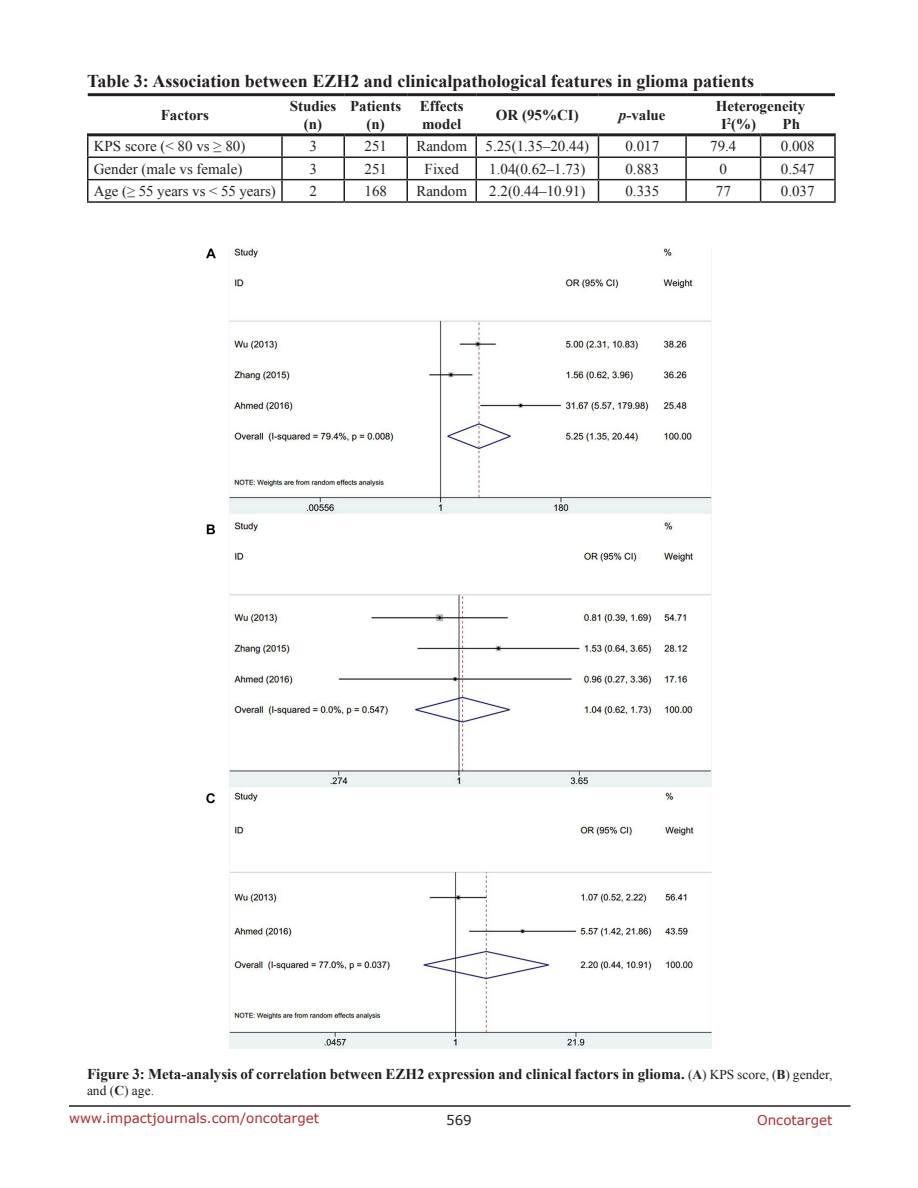
<style>
.page{position:relative;width:918px;height:1188px;background:#fff}
.page>*{position:absolute;margin:0;border:0;box-sizing:border-box;transform-origin:0 0}
.TableHeading{font:700 18px "Times New Roman";color:#231f20}
.TableText{font:15px "Times New Roman";color:#231f20}
.FigureText{font:700 15px "Times New Roman";color:#231f20}
.TableText-2{font:700 15px/18px "Times New Roman";color:#231f20}
.t1{font:13.5px "Verdana";color:#ac2b31}
.FigureText-2{font:13.5px "Times New Roman";color:#231f20}
.t2{font:13.5px "Verdana";color:#231f20}
.s1{font-style:italic}
.s2{font-weight:400;font-size:13.5px}
.s3{font-size:13.5px}
.s4{font-weight:700}
</style>
<div class="page">
<hr style="left:69px;top:1105px;width:781px;height:2px;background:#231f20">
<hr style="left:281px;top:136px;width:2px;height:20px;background:#231f20">
<hr style="left:406px;top:136px;width:2px;height:20px;background:#231f20">
<hr style="left:685px;top:136px;width:2px;height:20px;background:#231f20">
<hr style="left:834px;top:136px;width:2px;height:20px;background:#231f20">
<hr style="left:87px;top:156px;width:195px;height:2px;background:#231f20">
<hr style="left:282px;top:156px;width:62px;height:2px;background:#231f20">
<hr style="left:281px;top:158px;width:2px;height:21px;background:#231f20">
<hr style="left:344px;top:156px;width:63px;height:2px;background:#231f20">
<hr style="left:407px;top:156px;width:69px;height:2px;background:#231f20">
<hr style="left:406px;top:158px;width:2px;height:21px;background:#231f20">
<hr style="left:476px;top:156px;width:122px;height:2px;background:#231f20">
<hr style="left:598px;top:156px;width:88px;height:2px;background:#231f20">
<hr style="left:686px;top:156px;width:75px;height:2px;background:#231f20">
<hr style="left:685px;top:158px;width:2px;height:21px;background:#231f20">
<hr style="left:761px;top:156px;width:75px;height:2px;background:#231f20">
<hr style="left:834px;top:158px;width:2px;height:21px;background:#231f20">
<hr style="left:87px;top:179px;width:195px;height:1px;background:#231f20">
<svg style="left:87px;top:136px;width:1px;height:65px"></svg>
<hr style="left:282px;top:179px;width:62px;height:1px;background:#231f20">
<hr style="left:281px;top:180px;width:2px;height:21px;background:#231f20">
<hr style="left:344px;top:179px;width:63px;height:1px;background:#231f20">
<svg style="left:344px;top:136px;width:1px;height:65px"></svg>
<hr style="left:407px;top:179px;width:69px;height:1px;background:#231f20">
<hr style="left:406px;top:180px;width:2px;height:21px;background:#231f20">
<hr style="left:476px;top:179px;width:122px;height:1px;background:#231f20">
<svg style="left:476px;top:136px;width:1px;height:65px"></svg>
<hr style="left:598px;top:179px;width:88px;height:1px;background:#231f20">
<svg style="left:598px;top:136px;width:1px;height:65px"></svg>
<hr style="left:686px;top:179px;width:75px;height:1px;background:#231f20">
<hr style="left:685px;top:180px;width:2px;height:21px;background:#231f20">
<hr style="left:761px;top:179px;width:75px;height:1px;background:#231f20">
<svg style="left:760px;top:136px;width:1px;height:65px"></svg>
<hr style="left:834px;top:180px;width:2px;height:21px;background:#231f20">
<hr style="left:87px;top:201px;width:195px;height:2px;background:#231f20">
<hr style="left:282px;top:201px;width:62px;height:2px;background:#231f20">
<hr style="left:344px;top:201px;width:63px;height:2px;background:#231f20">
<hr style="left:407px;top:201px;width:69px;height:2px;background:#231f20">
<hr style="left:476px;top:201px;width:122px;height:2px;background:#231f20">
<hr style="left:598px;top:201px;width:88px;height:2px;background:#231f20">
<hr style="left:686px;top:201px;width:75px;height:2px;background:#231f20">
<hr style="left:761px;top:201px;width:75px;height:2px;background:#231f20">
<hr style="left:88px;top:93px;width:194px;height:3px;background:#231f20">
<hr style="left:282px;top:93px;width:62px;height:3px;background:#231f20">
<hr style="left:344px;top:93px;width:63px;height:3px;background:#231f20">
<hr style="left:407px;top:93px;width:69px;height:3px;background:#231f20">
<hr style="left:476px;top:93px;width:122px;height:3px;background:#231f20">
<hr style="left:598px;top:93px;width:88px;height:3px;background:#231f20">
<hr style="left:686px;top:93px;width:75px;height:3px;background:#231f20">
<hr style="left:761px;top:93px;width:74px;height:3px;background:#231f20">
<hr style="left:87px;top:133px;width:195px;height:3px;background:#231f20">
<hr style="left:282px;top:133px;width:62px;height:3px;background:#231f20">
<hr style="left:344px;top:133px;width:63px;height:3px;background:#231f20">
<hr style="left:407px;top:133px;width:69px;height:3px;background:#231f20">
<hr style="left:476px;top:133px;width:122px;height:3px;background:#231f20">
<hr style="left:598px;top:133px;width:88px;height:3px;background:#231f20">
<hr style="left:686px;top:133px;width:75px;height:3px;background:#231f20">
<hr style="left:761px;top:133px;width:75px;height:3px;background:#231f20">
<img style="left:207px;top:247px;width:504px;height:801px">
<p class="TableHeading" style="left:87px;top:69px;width:669px">Table 3: Association between EZH2 and clinicalpathological features in glioma patients</p>
<p class="TableText-2" style="left:161px;top:105px;width:50px">Factors</p>
<p class="TableText-2" style="left:290px;top:96px;width:48px">Studies</p>
<p class="TableText-2" style="left:304px;top:114px;width:20px">(n)</p>
<p class="TableText-2" style="left:350px;top:96px;width:53px">Patients</p>
<p class="TableText-2" style="left:367px;top:114px;width:20px">(n)</p>
<p class="TableText-2" style="left:716px;top:96px;width:91px">Heterogeneity</p>
<p class="TableText-2" style="left:721px;top:114px;width:37px">I<sup>2</sup>(%)</p>
<p class="TableText-2" style="left:783px;top:114px;width:19px">Ph</p>
<p class="TableText-2" style="left:420px;top:96px;width:46px">Effects model</p>
<p class="TableText-2" style="left:496px;top:105px;width:84px">OR (95%CI)</p>
<p class="TableText-2" style="left:619px;top:105px;width:48px"><span class="s1">p</span>-value</p>
<p class="TableText" style="left:94px;top:136px;width:153px">KPS score (&lt; 80 vs ≥ 80)</p>
<p class="TableText" style="left:309px;top:136px;width:9px">3</p>
<p class="TableText" style="left:364px;top:136px;width:24px">251</p>
<p class="TableText" style="left:416px;top:136px;width:52px">Random</p>
<p class="TableText" style="left:486px;top:136px;width:105px">5.25(1.35–20.44)</p>
<p class="TableText" style="left:625px;top:136px;width:35px">0.017</p>
<p class="TableText" style="left:710px;top:136px;width:28px">79.4</p>
<p class="TableText" style="left:781px;top:136px;width:35px">0.008</p>
<p class="TableText" style="left:94px;top:159px;width:150px">Gender (male vs female)</p>
<p class="TableText" style="left:309px;top:159px;width:9px">3</p>
<p class="TableText" style="left:364px;top:159px;width:24px">251</p>
<p class="TableText" style="left:425px;top:159px;width:36px">Fixed</p>
<p class="TableText" style="left:489px;top:159px;width:98px">1.04(0.62–1.73)</p>
<p class="TableText" style="left:625px;top:159px;width:35px">0.883</p>
<p class="TableText" style="left:720px;top:159px;width:9px">0</p>
<p class="TableText" style="left:781px;top:159px;width:35px">0.547</p>
<p class="TableText" style="left:94px;top:181px;width:184px">Age (≥ 55 years vs &lt; 55 years)</p>
<p class="TableText" style="left:309px;top:181px;width:9px">2</p>
<p class="TableText" style="left:364px;top:181px;width:24px">168</p>
<p class="TableText" style="left:416px;top:181px;width:52px">Random</p>
<p class="TableText" style="left:489px;top:181px;width:98px">2.2(0.44–10.91)</p>
<p class="TableText" style="left:625px;top:181px;width:35px">0.335</p>
<p class="TableText" style="left:716px;top:181px;width:16px">77</p>
<p class="TableText" style="left:781px;top:181px;width:35px">0.037</p>
<p class="FigureText" style="left:87px;top:1064px;width:747px">Figure 3: Meta-analysis of correlation between EZH2 expression and clinical factors in glioma. <span class="s2">(</span><span class="s3">A</span><span class="s2">) KPS score, (</span><span class="s3">B</span><span class="s2">) gender,</span></p>
<p class="FigureText-2" style="left:87px;top:1082px;width:69px">and (<span class="s4">C</span>) age.</p>
<p class="t1" style="left:69px;top:1109px;width:252px">www.impactjournals.com/oncotarget</p>
<p class="t2" style="left:446px;top:1111px;width:27px">569</p>
<p class="t1" style="left:757px;top:1111px;width:77px">Oncotarget</p>
</div>
